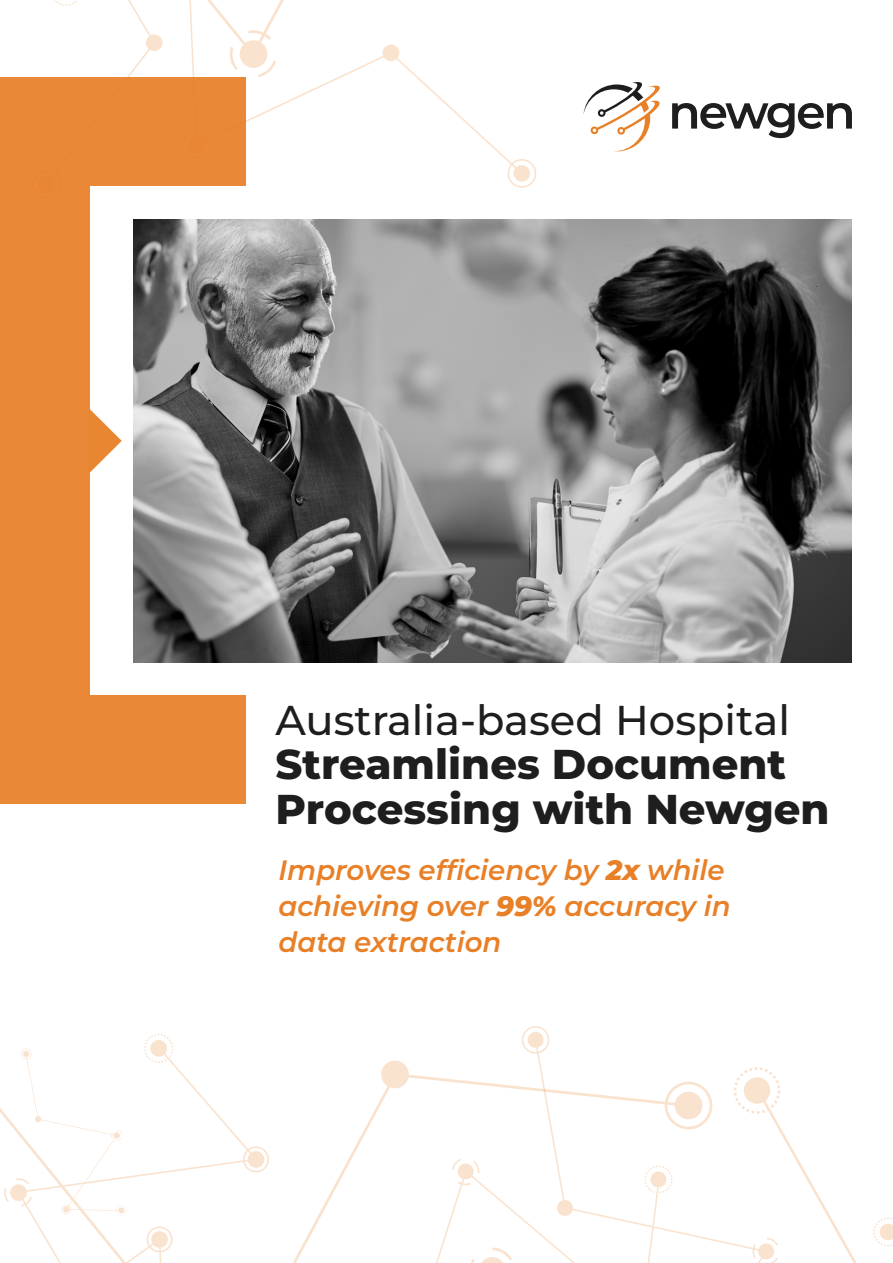
<style>
.page{position:relative;width:893px;height:1263px;background:#fff}
.page>*{position:absolute;margin:0;border:0;box-sizing:border-box;transform-origin:0 0}
.t1{font:800 41.7px/44.5px "Montserrat";color:#1e1e1e}
.t2{font:500 41.7px "Montserrat";color:#1e1e1e}
.t3{font:italic 600 28.05px/36px "Montserrat";color:#e88028}
.s1{font-weight:800}
</style>
<div class="page">
<div style="left:0;top:78px;width:246px;height:726px;background:#e98837"></div>
<div style="left:90px;top:186px;width:785px;height:509px;background:#fff"></div>
<svg style="left:90px;top:409px;width:32px;height:64px"></svg>
<img style="left:134px;top:219px;width:718px;height:443px">
<svg style="left:712px;top:1091px;width:119px;height:158px"></svg>
<svg style="left:734px;top:1067px;width:46px;height:47px"></svg>
<div style="left:744px;top:1077px;width:26px;height:27px;background:#f9e3cf;border-radius:50%"></div>
<svg style="left:4px;top:1026px;width:708px;height:237px"></svg>
<svg style="left:0;top:0;width:852px;height:188px"></svg>
<svg style="left:752px;top:1217px;width:141px;height:46px"></svg>
<h1 class="t2" style="left:275px;top:692px;width:516px">Australia-based Hospital</h1>
<h1 class="t1" style="left:275px;top:741px;width:555px">Streamlines Document<br>Processing with Newgen</h1>
<p class="t3" style="left:278px;top:852px;width:454px">Improves efficiency by <span class="s1">2x</span> while achieving over <span class="s1">99%</span> accuracy in data extraction</p>
</div>
